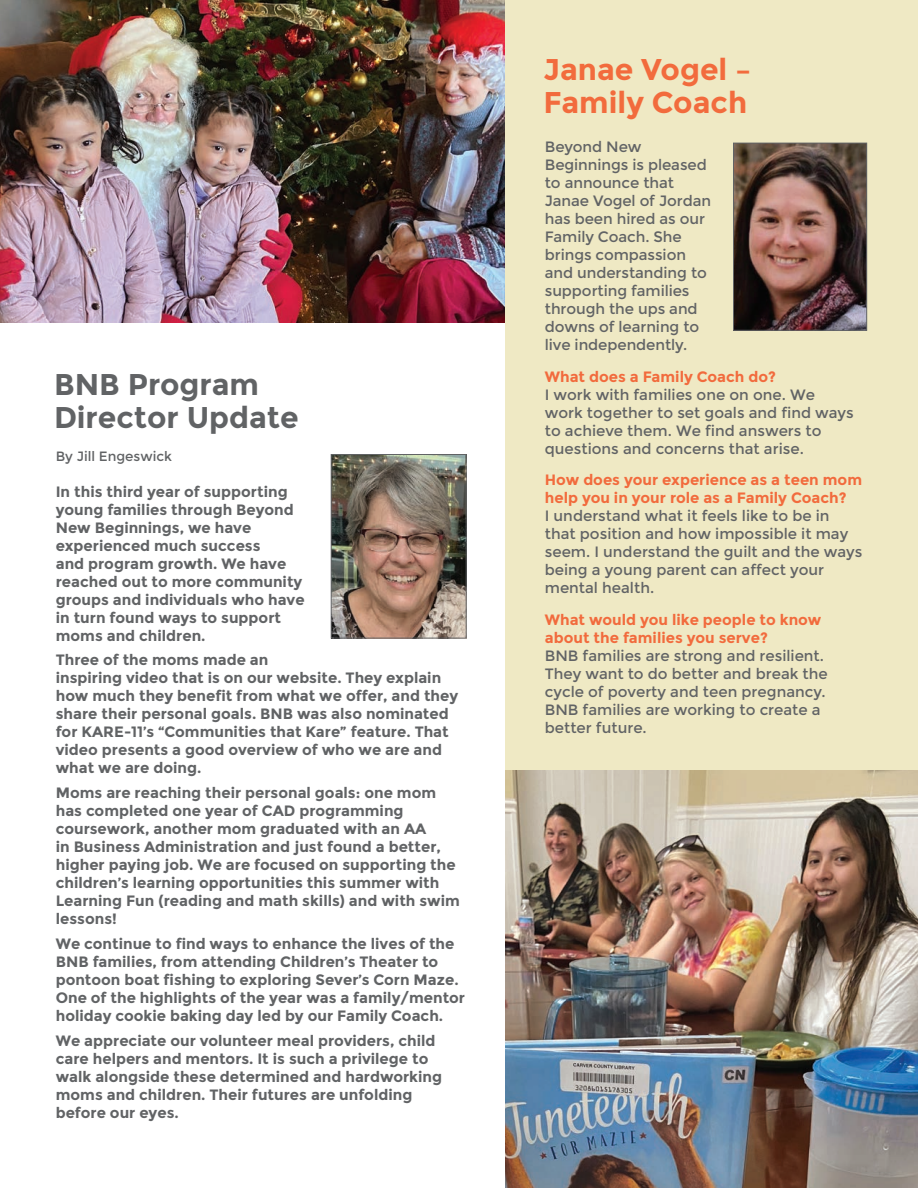
<style>
.page{position:relative;width:918px;height:1188px;background:#fff}
.page>*{position:absolute;margin:0;border:0;box-sizing:border-box;transform-origin:0 0}
.t1{font:700 30px/33px "Montserrat";color:#616365}
.t2{font:700 30px/33px "Montserrat";color:#f26b3d}
.t3{font:700 15px/18px "Montserrat";color:#616365}
.t4{font:15px/18px "Montserrat";color:#616365}
.t5{font:700 15px/18px "Montserrat";color:#f26b3d}
.t6{font:13.5px "Montserrat";color:#616365}
</style>
<div class="page">
<img style="left:0;top:0;width:506px;height:322px">
<div style="left:506px;top:0;width:412px;height:1188px;background:#efe9c4"></div>
<img style="left:333px;top:456px;width:132px;height:180px">
<div style="left:331px;top:454px;width:136px;height:184px;border:1px solid #616365"></div>
<img style="left:735px;top:145px;width:130px;height:184px">
<div style="left:733px;top:143px;width:134px;height:188px;border:1px solid #616365"></div>
<img style="left:506px;top:770px;width:412px;height:418px">
<h1 class="t1" style="left:54px;top:368px;width:246px">BNB Program<br>Director Update</h1>
<p class="t6" style="left:56px;top:448px;width:118px">By Jill Engeswick</p>
<p class="t3" style="left:56px;top:482px;width:250px">In this third year of supporting young families through Beyond<br>New Beginnings, we have experienced much success<br>and program growth. We have reached out to more community groups and individuals who have in turn found ways to support moms and children.</p>
<p class="t3" style="left:56px;top:651px;width:404px">Three of the moms made an<br>inspiring video that is on our website. They explain how much they benefit from what we offer, and they share their personal goals. BNB was also nominated for KARE-11’s “Communities that Kare” feature. That video presents a good overview of who we are and what we are doing.</p>
<p class="t3" style="left:56px;top:784px;width:406px">Moms are reaching their personal goals: one mom has completed one year of CAD programming coursework, another mom graduated with an AA<br>in Business Administration and just found a better, higher paying job. We are focused on supporting the children’s learning opportunities this summer with Learning Fun (reading and math skills) and with swim lessons!</p>
<p class="t3" style="left:56px;top:935px;width:411px">We continue to find ways to enhance the lives of the BNB families, from attending Children’s Theater to pontoon boat fishing to exploring Sever’s Corn Maze.<br>One of the highlights of the year was a family/mentor holiday cookie baking day led by our Family Coach.</p>
<p class="t3" style="left:56px;top:1031px;width:388px">We appreciate our volunteer meal providers, child care helpers and mentors. It is such a privilege to walk alongside these determined and hardworking moms and children. Their futures are unfolding before our eyes.</p>
<h1 class="t2" style="left:544px;top:53px;width:209px">Janae Vogel –<br>Family Coach</h1>
<p class="t4" style="left:545px;top:138px;width:168px">Beyond New<br>Beginnings is pleased to announce that<br>Janae Vogel of Jordan has been hired as our<br>Family Coach. She brings compassion and understanding to supporting families through the ups and downs of learning to live independently.</p>
<p class="t5" style="left:545px;top:367px;width:233px">What does a Family Coach do?</p>
<p class="t4" style="left:545px;top:386px;width:310px">I work with families one on one. We work together to set goals and find ways to achieve them. We find answers to questions and concerns that arise.</p>
<p class="t5" style="left:545px;top:471px;width:319px">How does your experience as a teen mom help you in your role as a Family Coach?</p>
<p class="t4" style="left:545px;top:507px;width:319px">I understand what it feels like to be in that position and how impossible it may seem. I understand the guilt and the ways being a young parent can affect your mental health.</p>
<p class="t5" style="left:545px;top:610px;width:278px">What would you like people to know about the families you serve?</p>
<p class="t4" style="left:545px;top:647px;width:285px">BNB families are strong and resilient.<br>They want to do better and break the cycle of poverty and teen pregnancy.<br>BNB families are working to create a better future.</p>
</div>
